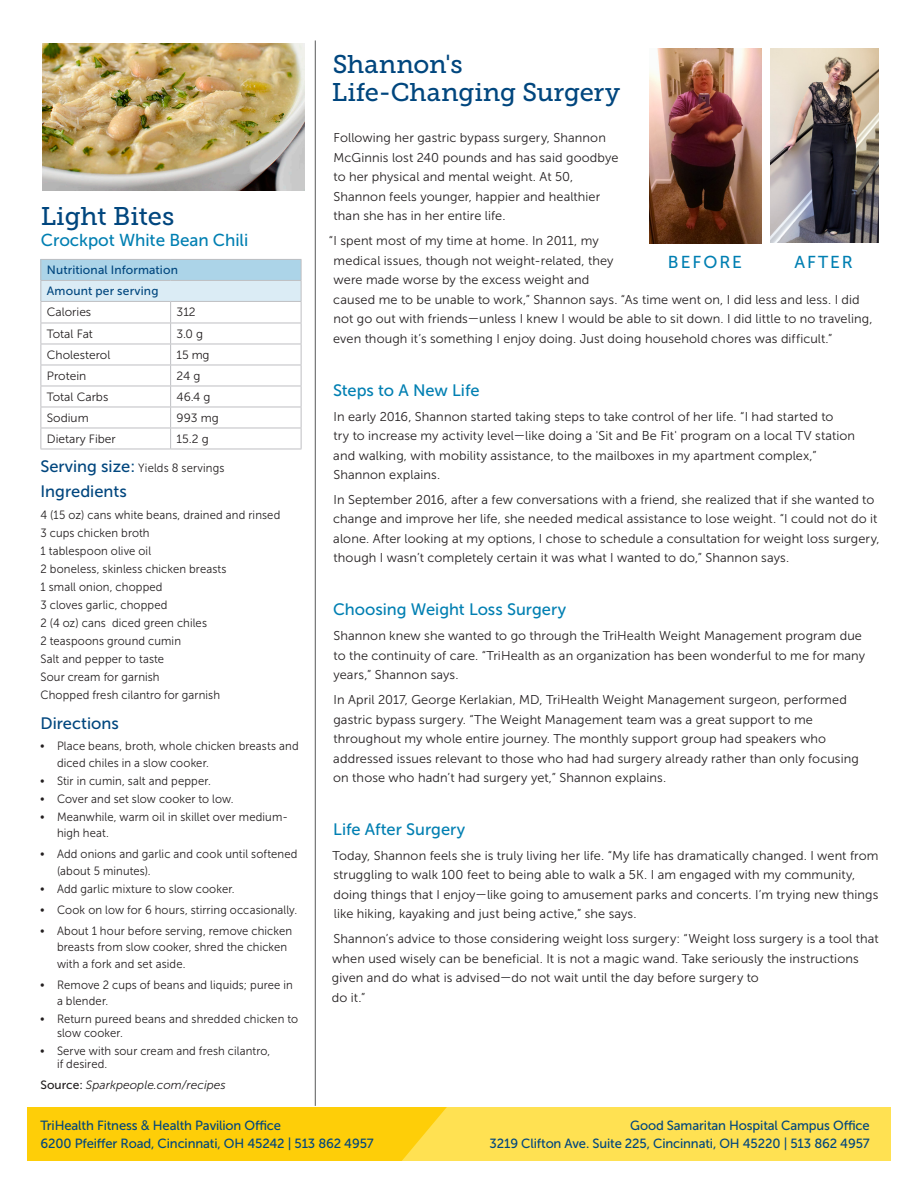
<style>
.page{position:relative;width:918px;height:1188px;background:#fff}
.page>*{position:absolute;margin:0;border:0;box-sizing:border-box;transform-origin:0 0}
.t1{font:25.5px "Museo Slab 500";letter-spacing:-.005em;color:#00467e}
.t2{font:17.25px "Museo Sans 500";letter-spacing:-.005em;color:#007fb2}
.t3{font:16.5px "Museo Sans 500";color:#007fb2}
.t4{font:16.5px "Museo Sans 500";color:#00467e}
.t5{font:13.35px "Museo Sans 500";letter-spacing:-.01em;color:#00467e}
.t6{font:12.75px/19.5px "Museo Sans 300";letter-spacing:.01em;color:#231f20}
.t7{font:12px/16.5px "Museo Sans 300";letter-spacing:.01em;color:#231f20;scale:.94 1}
.t8{font:12px "Museo Sans 300";letter-spacing:.01em;color:#231f20}
.t9{font:12px "Museo Sans 500";letter-spacing:.015em;color:#00467e}
.t10{font:italic 12px "Museo Sans 300";color:#231f20}
.s1{font-family:"Museo Sans 500";font-size:16.5px;color:#00467e}
.s2{font-family:"Times"}
.s3{font-family:"Museo Sans 500";font-style:normal}
.s4{font-family:"Swiss 721 BT"}
</style>
<div class="page">
<div style="left:27px;top:1107px;width:864px;height:54px;background:#ffe152"></div>
<div style="left:27px;top:1107px;width:420px;height:54px;background:#fece08"></div>
<hr style="left:315px;top:40px;width:1px;height:1066px;background:#57585a">
<div style="left:41px;top:259px;width:260px;height:21px;background:#acd4e8"></div>
<div style="left:41px;top:280px;width:260px;height:21px;background:#dbecf5"></div>
<hr style="left:40px;top:259px;width:131px;height:1px;background:#bebfc2">
<hr style="left:171px;top:259px;width:131px;height:1px;background:#bebfc2">
<hr style="left:40px;top:280px;width:131px;height:1px;background:#bebfc2">
<hr style="left:171px;top:280px;width:131px;height:1px;background:#bebfc2">
<hr style="left:40px;top:301px;width:131px;height:1px;background:#bebfc2">
<hr style="left:171px;top:301px;width:131px;height:1px;background:#bebfc2">
<hr style="left:40px;top:323px;width:131px;height:1px;background:#bebfc2">
<hr style="left:171px;top:323px;width:131px;height:1px;background:#bebfc2">
<hr style="left:40px;top:344px;width:131px;height:1px;background:#bebfc2">
<hr style="left:171px;top:344px;width:131px;height:1px;background:#bebfc2">
<hr style="left:40px;top:365px;width:131px;height:1px;background:#bebfc2">
<hr style="left:171px;top:365px;width:131px;height:1px;background:#bebfc2">
<hr style="left:40px;top:386px;width:131px;height:1px;background:#bebfc2">
<hr style="left:171px;top:386px;width:131px;height:1px;background:#bebfc2">
<hr style="left:40px;top:407px;width:131px;height:1px;background:#bebfc2">
<hr style="left:171px;top:407px;width:131px;height:1px;background:#bebfc2">
<hr style="left:40px;top:428px;width:131px;height:1px;background:#bebfc2">
<svg style="left:40px;top:260px;width:1px;height:189px"></svg>
<hr style="left:171px;top:428px;width:131px;height:1px;background:#bebfc2">
<svg style="left:170px;top:302px;width:1px;height:147px"></svg>
<svg style="left:301px;top:260px;width:1px;height:189px"></svg>
<hr style="left:40px;top:449px;width:131px;height:1px;background:#bebfc2">
<hr style="left:171px;top:449px;width:131px;height:1px;background:#bebfc2">
<img style="left:770px;top:49px;width:108px;height:194px">
<img style="left:650px;top:49px;width:112px;height:195px">
<img style="left:42px;top:43px;width:262px;height:148px">
<p class="t1" style="left:41px;top:202px;width:135px">Light Bites</p>
<p class="t2" style="left:41px;top:231px;width:209px">Crockpot White Bean Chili</p>
<p class="t9" style="left:47px;top:264px;width:133px">Nutritional Information</p>
<p class="t9" style="left:47px;top:285px;width:113px">Amount per serving</p>
<p class="t8" style="left:47px;top:306px;width:46px">Calories</p>
<p class="t8" style="left:177px;top:306px;width:21px">312</p>
<p class="t8" style="left:47px;top:327px;width:48px">Total Fat</p>
<p class="t8" style="left:177px;top:327px;width:28px">3.0 g</p>
<p class="t8" style="left:47px;top:348px;width:65px">Cholesterol</p>
<p class="t8" style="left:177px;top:348px;width:35px">15 mg</p>
<p class="t8" style="left:47px;top:369px;width:41px">Protein</p>
<p class="t8" style="left:177px;top:369px;width:25px">24 g</p>
<p class="t8" style="left:47px;top:390px;width:63px">Total Carbs</p>
<p class="t8" style="left:177px;top:390px;width:35px">46.4 g</p>
<p class="t8" style="left:47px;top:411px;width:43px">Sodium</p>
<p class="t8" style="left:177px;top:411px;width:44px">993 mg</p>
<p class="t8" style="left:47px;top:432px;width:70px">Dietary Fiber</p>
<p class="t8" style="left:177px;top:432px;width:34px">15.2 g</p>
<p class="t7" style="left:40px;top:460px;width:197px"><span class="s1">Serving size:</span> Yields 8 servings</p>
<p class="t4" style="left:40px;top:482px;width:88px">Ingredients</p>
<p class="t7" style="left:40px;top:507px;width:257px">4 (15 oz) cans white beans, drained and rinsed</p>
<p class="t7" style="left:40px;top:525px;width:118px">3 cups chicken broth</p>
<p class="t7" style="left:40px;top:543px;width:119px">1 tablespoon olive oil</p>
<p class="t7" style="left:40px;top:561px;width:199px">2 boneless, skinless chicken breasts</p>
<p class="t7" style="left:40px;top:579px;width:131px">1 small onion, chopped</p>
<p class="t7" style="left:40px;top:597px;width:137px">3 cloves garlic, chopped</p>
<p class="t7" style="left:40px;top:615px;width:179px">2 (4 oz) cans diced green chiles</p>
<p class="t7" style="left:40px;top:633px;width:151px">2 teaspoons ground cumin</p>
<p class="t7" style="left:40px;top:651px;width:133px">Salt and pepper to taste</p>
<p class="t7" style="left:40px;top:669px;width:128px">Sour cream for garnish</p>
<p class="t7" style="left:40px;top:687px;width:193px">Chopped fresh cilantro for garnish</p>
<p class="t4" style="left:40px;top:715px;width:80px">Directions</p>
<p class="t7" style="left:57px;top:738px;width:259px;text-indent:-16px"><span class="s2">•</span> Place beans, broth, whole chicken breasts and diced chiles in a slow cooker.</p>
<p class="t7" style="left:40px;top:773px;width:183px"><span class="s2">•</span> Stir in cumin, salt and pepper.</p>
<p class="t7" style="left:40px;top:791px;width:207px"><span class="s2">•</span> Cover and set slow cooker to low.</p>
<p class="t7" style="left:57px;top:809px;width:247px;text-indent:-16px"><span class="s2">•</span> Meanwhile, warm oil in skillet over medium&shy;high heat.</p>
<p class="t7" style="left:57px;top:846px;width:257px;text-indent:-16px"><span class="s2">•</span> Add onions and garlic and cook until softened (about 5 minutes).</p>
<p class="t7" style="left:40px;top:881px;width:208px"><span class="s2">•</span> Add garlic mixture to slow cooker.</p>
<p class="t7" style="left:40px;top:902px;width:275px"><span class="s2">•</span> Cook on low for 6 hours, stirring occasionally.</p>
<p class="t7" style="left:57px;top:923px;width:252px;text-indent:-16px"><span class="s2">•</span> About 1 hour before serving, remove chicken breasts from slow cooker, shred the chicken with a fork and set aside.</p>
<p class="t7" style="left:57px;top:977px;width:252px;text-indent:-16px"><span class="s2">•</span> Remove 2 cups of beans and liquids; puree in a blender.</p>
<p class="t7" style="left:57px;top:1013px;width:258px;line-height:13.5px;text-indent:-16px"><span class="s2">•</span> Return pureed beans and shredded chicken to slow cooker.</p>
<p class="t7" style="left:57px;top:1044px;width:228px;line-height:13.5px;text-indent:-16px"><span class="s2">•</span> Serve with sour cream and fresh cilantro, if desired.</p>
<p class="t10" style="left:40px;top:1079px;width:187px"><span class="s3">Source:</span> Sparkpeople.com/recipes</p>
<p class="t1" style="left:333px;top:50px;width:131px">Shannon's</p>
<p class="t1" style="left:332px;top:78px;width:290px">Life-Changing Surgery</p>
<p class="t6" style="left:333px;top:128px;width:286px">Following her gastric bypass surgery, Shannon McGinnis lost 240 pounds and has said goodbye to her physical and mental weight. At 50, Shannon feels younger, happier and healthier than she has in her entire life.</p>
<p class="t6" style="left:333px;top:231px;width:541px;text-indent:-4px">“I spent most of my time at home. In 2011, my<br>medical issues, though not weight-related, they<br>were made worse by the excess weight and<br>caused me to be unable to work,” Shannon says. “As time went on, I did less and less. I did not go out with friends—unless I knew I would be able to sit down. I did little to no traveling, even though it’s something I enjoy doing. Just doing household chores was difficult.”</p>
<p class="t3" style="left:333px;top:381px;width:148px">Steps to A New Life</p>
<p class="t6" style="left:333px;top:406px;width:523px">In early 2016, Shannon started taking steps to take control of her life. “I had started to<br>try to increase my activity level—like doing a 'Sit and Be Fit' program on a local TV station and walking, with mobility assistance, to the mailboxes in my apartment complex,” Shannon explains.</p>
<p class="t6" style="left:333px;top:490px;width:548px">In September 2016, after a few conversations with a friend, she realized that if she wanted to change and improve her life, she needed medical assistance to lose weight. “I could not do it alone. After looking at my options, I chose to schedule a consultation for weight loss surgery, though I wasn’t completely certain it was what I wanted to do,” Shannon says.</p>
<p class="t3" style="left:333px;top:601px;width:235px">Choosing Weight Loss Surgery</p>
<p class="t6" style="left:333px;top:626px;width:533px">Shannon knew she wanted to go through the TriHealth Weight Management program due to the continuity of care. “TriHealth as an organization has been wonderful to me for many years,” Shannon says.</p>
<p class="t6" style="left:333px;top:690px;width:527px">In April 2017, George Kerlakian, MD, TriHealth Weight Management surgeon, performed gastric bypass surgery. “The Weight Management team was a great support to me throughout my whole entire journey. The monthly support group had speakers who addressed issues relevant to those who had had surgery already rather than only focusing on those who hadn’t had surgery yet,” Shannon explains.</p>
<p class="t3" style="left:333px;top:820px;width:134px">Life After Surgery</p>
<p class="t6" style="left:332px;top:846px;width:548px">Today, Shannon feels she is truly living her life. “My life has dramatically changed. I went from struggling to walk 100 feet to being able to walk a 5K. I am engaged with my community, doing things that I enjoy—like going to amusement parks and concerts. I’m trying new things like hiking, kayaking and just being active,” she says.</p>
<p class="t6" style="left:332px;top:929px;width:548px">Shannon’s advice to those considering weight loss surgery: “Weight loss surgery is a tool that when used wisely can be beneficial. It is not a magic wand. Take seriously the instructions given and do what is advised—do not wait until the day before surgery to<br>do it.”</p>
<p class="t2" style="left:668px;top:253px;width:76px">BEFORE</p>
<p class="t2" style="left:795px;top:253px;width:60px">AFTER</p>
<p class="t5" style="left:40px;top:1118px;width:242px">TriHealth Fitness <span class="s4">&amp;</span> Health Pavilion Office</p>
<p class="t5" style="left:40px;top:1136px;width:335px">6200 Pfeiffer Road, Cincinnati, OH 45242 | 513 862 4957</p>
<p class="t5" style="left:630px;top:1118px;width:241px">Good Samaritan Hospital Campus Office</p>
<p class="t5" style="left:490px;top:1136px;width:382px">3219 Clifton Ave. Suite 225, Cincinnati, OH 45220 | 513 862 4957</p>
</div>
